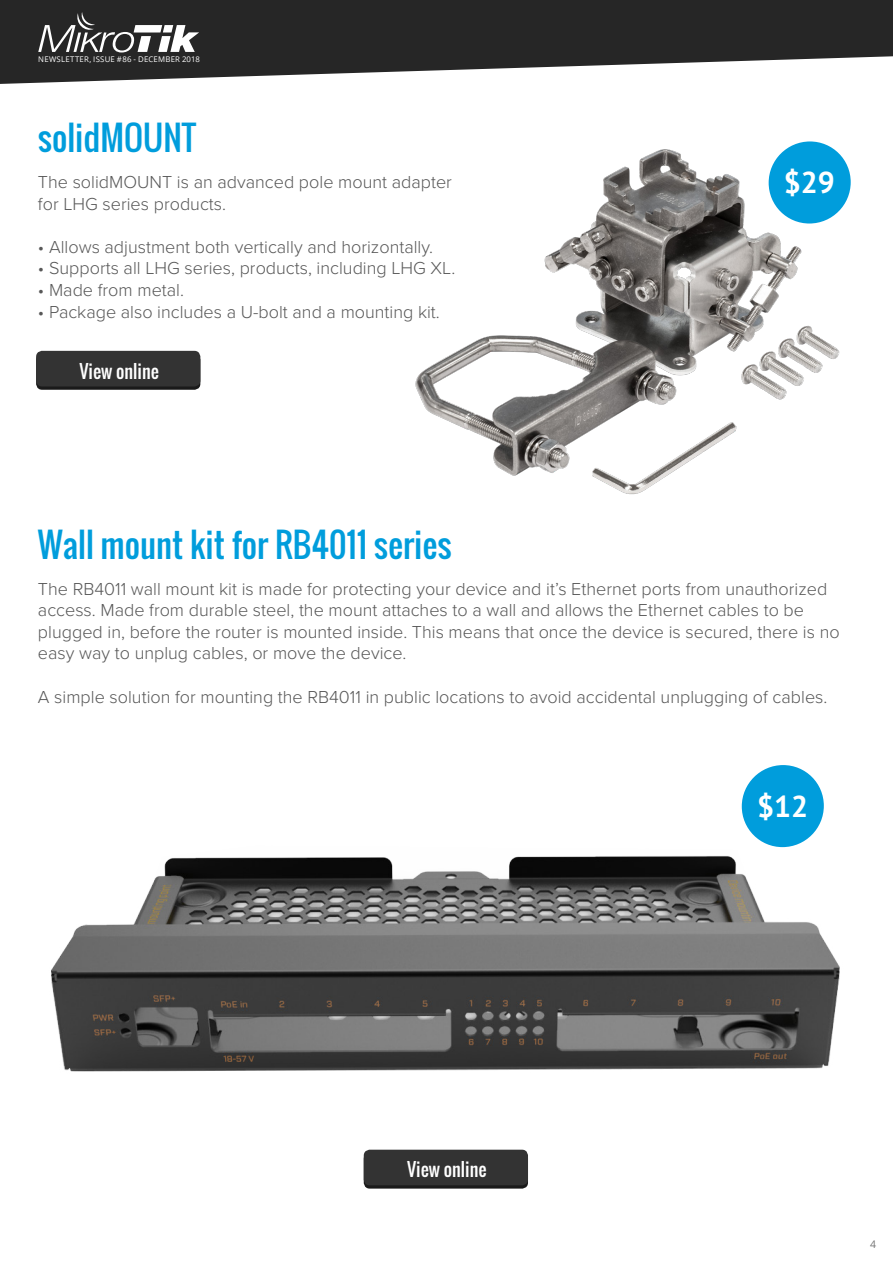
<style>
.page{position:relative;width:893px;height:1263px;background:#fff}
.page>*{position:absolute;margin:0;border:0;box-sizing:border-box;transform-origin:0 0}
.t1{font:33px "Oswald";color:#009ddc}
.t2{font:700 30px "PT Sans";color:#fff}
.Teksts{font:300 18px/21.6px "Proxima Nova";color:#575757}
.t3{font:18px "Oswald";color:#fff}
.t4{font:10.5px "Open Sans";color:#757575}
.t5{font:7.8px "Open Sans";letter-spacing:.025em;color:#fff}
</style>
<div class="page">
<svg style="left:0;top:0;width:893px;height:84px;fill:#262626"></svg>
<svg style="left:38px;top:12px;width:161px;height:40px"></svg>
<img style="left:51px;top:765px;width:789px;height:424px">
<img style="left:415px;top:144px;width:436px;height:351px">
<div style="left:768px;top:141px;width:83px;height:83px;background:#009ddc;border-radius:50%"></div>
<div style="left:36px;top:354px;width:164px;height:36px;background:#1a1a1a;border-radius:6px"></div>
<div style="left:36px;top:351px;width:164px;height:35px;background:#333;border-radius:6px"></div>
<div style="left:742px;top:765px;width:82px;height:82px;background:#009ddc;border-radius:50%"></div>
<div style="left:364px;top:1153px;width:164px;height:35px;background:#1a1a1a;border-radius:6px"></div>
<div style="left:364px;top:1150px;width:164px;height:35px;background:#333;border-radius:6px"></div>
<p class="t5" style="left:38px;top:54px;width:163px">NEWSLETTER, ISSUE #86 - DECEMBER 2018</p>
<p class="t1" style="left:38px;top:113px;width:160px">solidMOUNT</p>
<p class="Teksts" style="left:38px;top:170px;width:415px">The solidMOUNT is an advanced pole mount adapter</p>
<p class="Teksts" style="left:38px;top:192px;width:190px">for LHG series products.</p>
<p class="Teksts" style="left:38px;top:235px;width:396px">• Allows adjustment both vertically and horizontally.</p>
<p class="Teksts" style="left:38px;top:257px;width:419px">• Supports all LHG series, products, including LHG XL.</p>
<p class="Teksts" style="left:38px;top:278px;width:147px">• Made from metal.</p>
<p class="Teksts" style="left:38px;top:300px;width:403px">• Package also includes a U-bolt and a mounting kit.</p>
<p class="t3" style="left:79px;top:357px;width:81px">View online</p>
<p class="t1" style="left:38px;top:519px;width:415px">Wall mount kit for RB4011 series</p>
<p class="t2" style="left:784px;top:163px;width:53px">$29</p>
<p class="Teksts" style="left:38px;top:577px;width:803px">The RB4011 wall mount kit is made for protecting your device and it’s Ethernet ports from unauthorized access. Made from durable steel, the mount attaches to a wall and allows the Ethernet cables to be plugged in, before the router is mounted inside. This means that once the device is secured, there is no easy way to unplug cables, or move the device.</p>
<p class="Teksts" style="left:38px;top:685px;width:791px">A simple solution for mounting the RB4011 in public locations to avoid accidental unplugging of cables.</p>
<p class="t2" style="left:757px;top:786px;width:53px">$12</p>
<p class="t3" style="left:407px;top:1156px;width:81px">View online</p>
<p class="t4" style="left:870px;top:1236px;width:8px">4</p>
</div>
